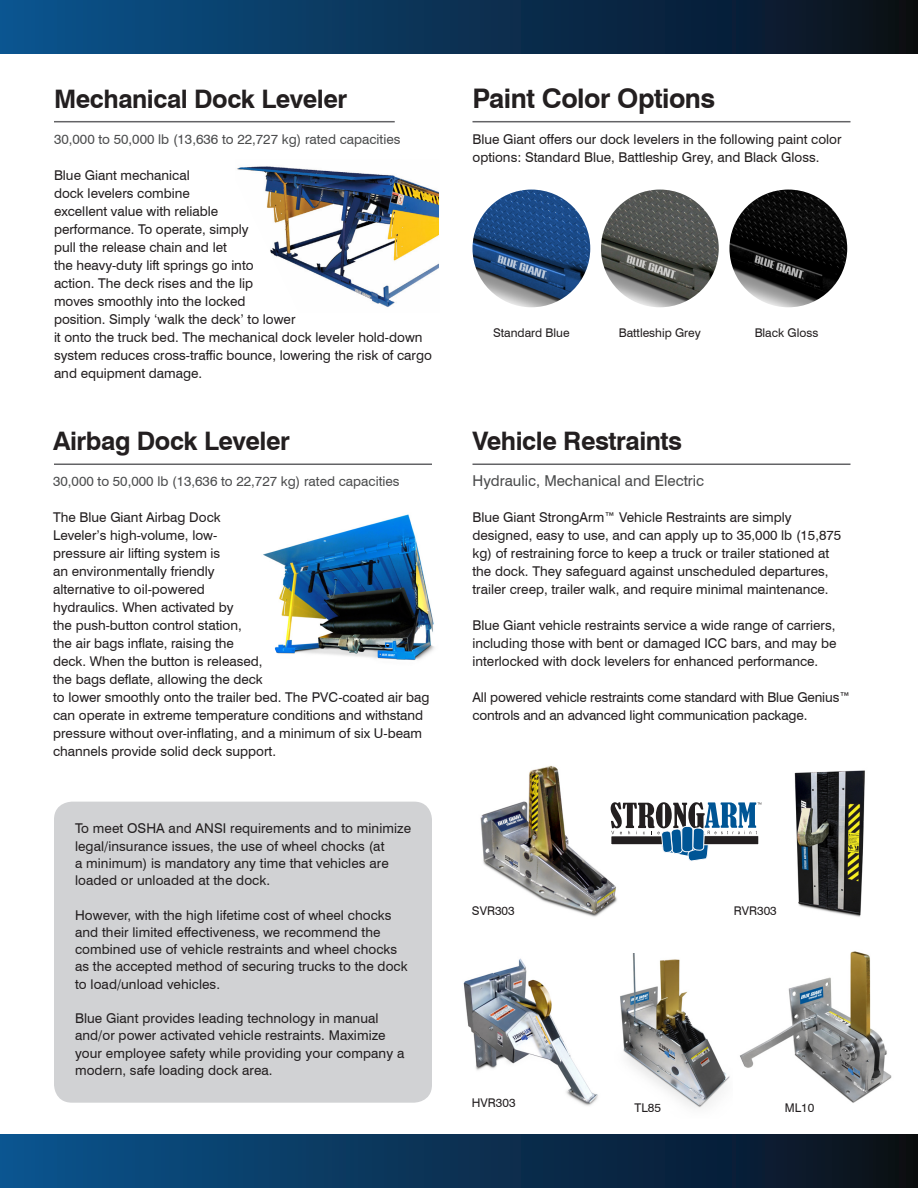
<style>
.page{position:relative;width:918px;height:1188px;background:#fff}
.page>*{position:absolute;margin:0;border:0;box-sizing:border-box;transform-origin:0 0}
.Body_Copy{font:700 27px "Swiss 721 BT";letter-spacing:-.02em;color:#231f20}
.Body_Copy-2{font:700 25.5px "Swiss 721 BT";letter-spacing:-.02em;color:#231f20}
.Body_Copy-3{font:15px "Swiss 721 BT";color:#4b4c4d}
.Body_Copy-4{font:13.5px/18px "Swiss 721 BT";color:#231f20}
.Body_Copy-5{font:13.5px "Swiss 721 BT";color:#4b4c4d}
.Body_Copy-6{font:12px "Swiss 721 BT";color:#231f20}
</style>
<div class="page">
<img style="left:237px;top:166px;width:202px;height:141px">
<img style="left:620px;top:954px;width:110px;height:154px">
<img style="left:740px;top:951px;width:152px;height:152px">
<img style="left:480px;top:765px;width:137px;height:152px">
<img style="left:794px;top:770px;width:71px;height:147px">
<img style="left:463px;top:958px;width:135px;height:148px">
<img style="left:263px;top:514px;width:171px;height:147px">
<div style="left:0;top:0;width:918px;height:54px;background:linear-gradient(to right,#0a548e,#0a101a)"></div>
<div style="left:0;top:1134px;width:918px;height:54px;background:linear-gradient(to right,#0a548e,#0a101a)"></div>
<svg style="left:611px;top:802px;width:150px;height:60px"></svg>
<div style="left:54px;top:802px;width:378px;height:301px;background:#d1d2d4;border-radius:18px"></div>
<hr style="left:54px;top:121px;width:341px;height:1px;background:#636366">
<hr style="left:472px;top:121px;width:378px;height:1px;background:#636366">
<hr style="left:54px;top:464px;width:378px;height:1px;background:#636366">
<hr style="left:472px;top:464px;width:378px;height:1px;background:#636366">
<img style="left:472px;top:190px;width:118px;height:117px;border-radius:59px">
<img style="left:601px;top:190px;width:118px;height:117px;border-radius:59px">
<img style="left:729px;top:190px;width:118px;height:117px;border-radius:59px">
<p class="Body_Copy-2" style="left:54px;top:83px;width:295px">Mechanical Dock Leveler</p>
<p class="Body_Copy-5" style="left:54px;top:131px;width:348px">30,000 to 50,000 lb (13,636 to 22,727 kg) rated capacities</p>
<p class="Body_Copy-4" style="left:54px;top:166px;width:380px">Blue Giant mechanical<br>dock levelers combine<br>excellent value with reliable<br>performance. To operate, simply<br>pull the release chain and let<br>the heavy-duty lift springs go into<br>action. The deck rises and the lip<br>moves smoothly into the locked<br>position. Simply ‘walk the deck’ to lower<br>it onto the truck bed. The mechanical dock leveler hold-down system reduces cross-traffic bounce, lowering the risk of cargo and equipment damage.</p>
<p class="Body_Copy-2" style="left:53px;top:425px;width:238px">Airbag Dock Leveler</p>
<p class="Body_Copy-5" style="left:53px;top:473px;width:348px">30,000 to 50,000 lb (13,636 to 22,727 kg) rated capacities</p>
<p class="Body_Copy-4" style="left:53px;top:508px;width:378px">The Blue Giant Airbag Dock<br>Leveler’s high-volume, low-<br>pressure air lifting system is<br>an environmentally friendly<br>alternative to oil-powered<br>hydraulics. When activated by<br>the push-button control station,<br>the air bags inflate, raising the<br>deck. When the button is released,<br>the bags deflate, allowing the deck<br>to lower smoothly onto the trailer bed. The PVC-coated air bag can operate in extreme temperature conditions and withstand pressure without over-inflating, and a minimum of six U-beam channels provide solid deck support.</p>
<p class="Body_Copy-4" style="left:75px;top:820px;width:338px;line-height:17.2px">To meet OSHA and ANSI requirements and to minimize legal/insurance issues, the use of wheel chocks (at<br>a minimum) is mandatory any time that vehicles are loaded or unloaded at the dock.</p>
<p class="Body_Copy-4" style="left:75px;top:906px;width:334px;line-height:17.2px">However, with the high lifetime cost of wheel chocks and their limited effectiveness, we recommend the combined use of vehicle restraints and wheel chocks as the accepted method of securing trucks to the dock to load/unload vehicles.</p>
<p class="Body_Copy-4" style="left:75px;top:1010px;width:331px;line-height:17.2px">Blue Giant provides leading technology in manual and/or power activated vehicle restraints. Maximize your employee safety while providing your company a modern, safe loading dock area.</p>
<p class="Body_Copy" style="left:472px;top:82px;width:244px">Paint Color Options</p>
<p class="Body_Copy-4" style="left:472px;top:130px;width:371px">Blue Giant offers our dock levelers in the following paint color options: Standard Blue, Battleship Grey, and Black Gloss.</p>
<p class="Body_Copy-6" style="left:493px;top:326px;width:78px">Standard Blue</p>
<p class="Body_Copy-6" style="left:619px;top:326px;width:84px">Battleship Grey</p>
<p class="Body_Copy-6" style="left:755px;top:326px;width:65px">Black Gloss</p>
<p class="Body_Copy-2" style="left:472px;top:425px;width:211px">Vehicle Restraints</p>
<p class="Body_Copy-3" style="left:472px;top:472px;width:233px">Hydraulic, Mechanical and Electric</p>
<p class="Body_Copy-4" style="left:472px;top:508px;width:370px">Blue Giant StrongArm™ Vehicle Restraints are simply designed, easy to use, and can apply up to 35,000 lb (15,875 kg) of restraining force to keep a truck or trailer stationed at the dock. They safeguard against unscheduled departures, trailer creep, trailer walk, and require minimal maintenance.</p>
<p class="Body_Copy-4" style="left:472px;top:616px;width:365px;text-align:justify">Blue Giant vehicle restraints service a wide range of carriers, including those with bent or damaged ICC bars, and may be interlocked with dock levelers for enhanced performance.</p>
<p class="Body_Copy-4" style="left:472px;top:688px;width:380px">All powered vehicle restraints come standard with Blue Genius™ controls and an advanced light communication package.</p>
<p class="Body_Copy-6" style="left:472px;top:904px;width:44px">SVR303</p>
<p class="Body_Copy-6" style="left:472px;top:1096px;width:45px">HVR303</p>
<p class="Body_Copy-6" style="left:734px;top:904px;width:45px">RVR303</p>
<p class="Body_Copy-6" style="left:634px;top:1100px;width:28px">TL85</p>
<p class="Body_Copy-6" style="left:785px;top:1100px;width:31px">ML10</p>
</div>
